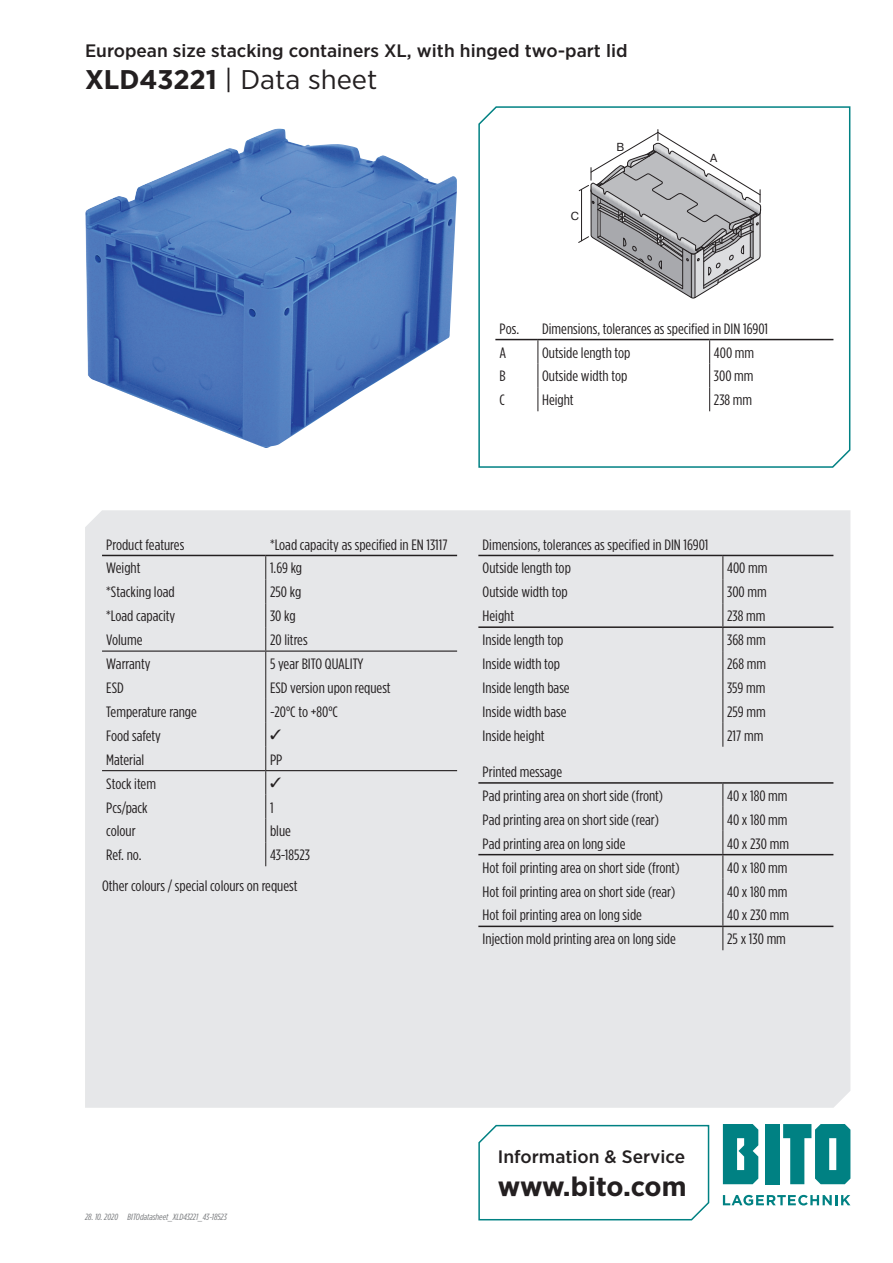
<style>
.page{position:relative;width:893px;height:1263px;background:#fff}
.page>*{position:absolute;margin:0;border:0;box-sizing:border-box;transform-origin:0 0}
.t1{font:27px "Gotham Narrow";color:#231f20;scale:1.1 1}
.t2{font:700 27px "Gotham Narrow";letter-spacing:-.015em;color:#231f20;scale:1.1 1}
.t3{font:500 18px "Gotham Narrow";color:#231f20;scale:1.1 1}
.t4{font:15px/23.9px "Gotham Condensed";color:#231f20;scale:1.1 1}
.t5{font:11.55px "Bito Pragmatica";color:#231f20}
.t6{font:italic 9px "Gotham Condensed";color:#76787b;scale:1.1 1}
.s1{font-weight:700}
</style>
<div class="page">
<div style="left:85px;top:510px;width:765px;height:598px;background:#e6e7e9"></div>
<svg style="left:723px;top:1195px;width:127px;height:10px"></svg>
<div style="left:765px;top:1124px;width:15px;height:60px;background:#008183"></div>
<svg style="left:723px;top:1124px;width:35px;height:60px;background:#1e8f91"></svg>
<svg style="left:783px;top:1124px;width:67px;height:60px"></svg>
<svg style="left:478px;top:1124px;width:232px;height:97px"></svg>
<svg style="left:478px;top:106px;width:373px;height:362px"></svg>
<hr style="left:478px;top:782px;width:245px;height:2px;background:#231f20">
<hr style="left:723px;top:782px;width:110px;height:2px;background:#231f20">
<hr style="left:478px;top:854px;width:245px;height:1px;background:#231f20">
<hr style="left:723px;top:854px;width:110px;height:1px;background:#231f20">
<hr style="left:478px;top:926px;width:245px;height:1px;background:#231f20">
<hr style="left:723px;top:926px;width:110px;height:1px;background:#231f20">
<svg style="left:722px;top:784px;width:1px;height:166px"></svg>
<hr style="left:102px;top:555px;width:164px;height:1px;background:#231f20">
<hr style="left:266px;top:555px;width:191px;height:1px;background:#231f20">
<hr style="left:102px;top:650px;width:164px;height:2px;background:#231f20">
<hr style="left:266px;top:650px;width:191px;height:2px;background:#231f20">
<hr style="left:102px;top:770px;width:164px;height:1px;background:#231f20">
<hr style="left:266px;top:770px;width:191px;height:1px;background:#231f20">
<hr style="left:478px;top:555px;width:245px;height:1px;background:#231f20">
<hr style="left:723px;top:555px;width:110px;height:1px;background:#231f20">
<hr style="left:478px;top:626px;width:245px;height:2px;background:#231f20">
<hr style="left:723px;top:626px;width:110px;height:2px;background:#231f20">
<svg style="left:722px;top:556px;width:1px;height:191px"></svg>
<img style="left:85px;top:129px;width:372px;height:319px">
<svg style="left:578px;top:130px;width:183px;height:169px"></svg>
<hr style="left:495px;top:339px;width:43px;height:1px;background:#231f20">
<hr style="left:538px;top:339px;width:172px;height:1px;background:#231f20">
<hr style="left:710px;top:339px;width:123px;height:1px;background:#231f20">
<svg style="left:537px;top:340px;width:1px;height:71px"></svg>
<svg style="left:709px;top:340px;width:1px;height:71px"></svg>
<svg style="left:265px;top:556px;width:16px;height:310px;background:#d8d9da"></svg>
<p class="t3" style="left:85px;top:39px;width:495px">European size stacking containers XL, with hinged two-part lid</p>
<h1 class="t1" style="left:85px;top:63px;width:267px"><span class="s1">XLD43221</span> | Data sheet</h1>
<p class="t5" style="left:571px;top:209px;width:10px">C</p>
<p class="t5" style="left:616px;top:140px;width:9px">B</p>
<p class="t5" style="left:710px;top:151px;width:9px">A</p>
<p class="t4" style="left:500px;top:316px;width:19px">Pos.</p>
<p class="t4" style="left:542px;top:316px;width:207px">Dimensions, tolerances as specified in DIN 16901</p>
<p class="t4" style="left:500px;top:340px;width:8px">A</p>
<p class="t4" style="left:542px;top:340px;width:82px">Outside length top</p>
<p class="t4" style="left:714px;top:340px;width:38px">400 mm</p>
<p class="t4" style="left:500px;top:364px;width:7px">B</p>
<p class="t4" style="left:542px;top:364px;width:79px">Outside width top</p>
<p class="t4" style="left:714px;top:364px;width:38px">300 mm</p>
<p class="t4" style="left:500px;top:388px;width:6px">C</p>
<p class="t4" style="left:542px;top:388px;width:30px">Height</p>
<p class="t4" style="left:714px;top:388px;width:36px">238 mm</p>
<p class="t4" style="left:106px;top:532px;width:72px">Product features</p>
<p class="t4" style="left:270px;top:532px;width:163px">*Load capacity as specified in EN 13117</p>
<p class="t4" style="left:106px;top:556px;width:33px">Weight</p>
<p class="t4" style="left:270px;top:556px;width:31px">1.69 kg</p>
<p class="t4" style="left:106px;top:580px;width:64px">*Stacking load</p>
<p class="t4" style="left:270px;top:580px;width:30px">250 kg</p>
<p class="t4" style="left:106px;top:604px;width:64px">*Load capacity</p>
<p class="t4" style="left:270px;top:604px;width:25px">30 kg</p>
<p class="t4" style="left:106px;top:628px;width:34px">Volume</p>
<p class="t4" style="left:270px;top:628px;width:36px">20 litres</p>
<p class="t4" style="left:106px;top:652px;width:42px">Warranty</p>
<p class="t4" style="left:270px;top:652px;width:86px">5 year BITO QUALITY</p>
<p class="t4" style="left:106px;top:676px;width:17px">ESD</p>
<p class="t4" style="left:270px;top:676px;width:111px">ESD version upon request</p>
<p class="t4" style="left:106px;top:700px;width:84px">Temperature range</p>
<p class="t4" style="left:270px;top:700px;width:63px">-20°C to +80°C</p>
<p class="t4" style="left:106px;top:723px;width:51px">Food safety</p>
<p class="t4" style="left:106px;top:747px;width:36px">Material</p>
<p class="t4" style="left:270px;top:747px;width:13px">PP</p>
<p class="t4" style="left:106px;top:771px;width:47px">Stock item</p>
<p class="t4" style="left:106px;top:795px;width:39px">Pcs/pack</p>
<p class="t4" style="left:270px;top:795px;width:5px">1</p>
<p class="t4" style="left:106px;top:819px;width:28px">colour</p>
<p class="t4" style="left:270px;top:819px;width:21px">blue</p>
<p class="t4" style="left:106px;top:843px;width:34px">Ref. no.</p>
<p class="t4" style="left:270px;top:843px;width:38px">43-18523</p>
<p class="t4" style="left:102px;top:873px;width:179px">Other colours / special colours on request</p>
<p class="t4" style="left:483px;top:532px;width:207px">Dimensions, tolerances as specified in DIN 16901<br>Outside length top</p>
<p class="t4" style="left:727px;top:556px;width:38px">400 mm</p>
<p class="t4" style="left:483px;top:580px;width:79px">Outside width top</p>
<p class="t4" style="left:727px;top:580px;width:38px">300 mm</p>
<p class="t4" style="left:483px;top:604px;width:30px">Height</p>
<p class="t4" style="left:727px;top:604px;width:36px">238 mm</p>
<p class="t4" style="left:483px;top:628px;width:75px">Inside length top</p>
<p class="t4" style="left:727px;top:628px;width:37px">368 mm</p>
<p class="t4" style="left:483px;top:652px;width:72px">Inside width top</p>
<p class="t4" style="left:727px;top:652px;width:37px">268 mm</p>
<p class="t4" style="left:483px;top:676px;width:81px">Inside length base</p>
<p class="t4" style="left:727px;top:676px;width:36px">359 mm</p>
<p class="t4" style="left:483px;top:700px;width:78px">Inside width base</p>
<p class="t4" style="left:727px;top:700px;width:37px">259 mm</p>
<p class="t4" style="left:483px;top:723px;width:58px">Inside height</p>
<p class="t4" style="left:727px;top:723px;width:34px">217 mm</p>
<p class="t4" style="left:483px;top:760px;width:166px">Printed message<br>Pad printing area on short side (front)</p>
<p class="t4" style="left:727px;top:783px;width:56px">40 x 180 mm</p>
<p class="t4" style="left:483px;top:807px;width:162px">Pad printing area on short side (rear)</p>
<p class="t4" style="left:727px;top:807px;width:56px">40 x 180 mm</p>
<p class="t4" style="left:483px;top:831px;width:131px">Pad printing area on long side</p>
<p class="t4" style="left:727px;top:831px;width:58px">40 x 230 mm</p>
<p class="t4" style="left:483px;top:855px;width:180px">Hot foil printing area on short side (front)</p>
<p class="t4" style="left:727px;top:855px;width:56px">40 x 180 mm</p>
<p class="t4" style="left:483px;top:879px;width:177px">Hot foil printing area on short side (rear)</p>
<p class="t4" style="left:727px;top:879px;width:56px">40 x 180 mm</p>
<p class="t4" style="left:483px;top:903px;width:146px">Hot foil printing area on long side</p>
<p class="t4" style="left:727px;top:903px;width:58px">40 x 230 mm</p>
<p class="t4" style="left:483px;top:927px;width:177px">Injection mold printing area on long side</p>
<p class="t4" style="left:727px;top:927px;width:55px">25 x 130 mm</p>
<p class="t6" style="left:85px;top:1212px;width:32px">28. 10. 2020</p>
<p class="t6" style="left:128px;top:1212px;width:92px">BITOdatasheet_XLD43221_43-18523</p>
<p class="t3" style="left:498px;top:1145px;width:172px">Information &amp; Service</p>
<h1 class="t2" style="left:498px;top:1169px;width:173px">www.bito.com</h1>
</div>
